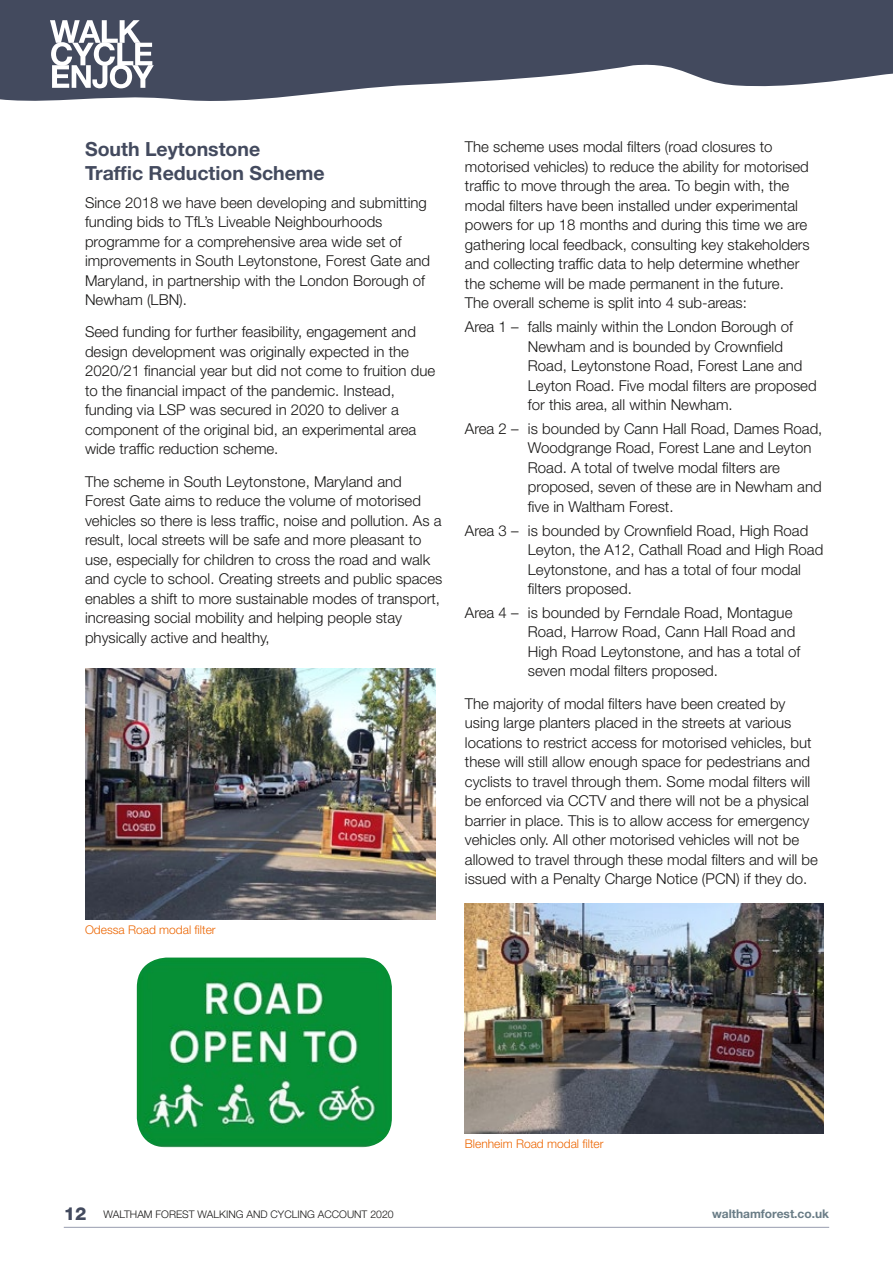
<style>
.page{position:relative;width:893px;height:1263px;background:#fff}
.page>*{position:absolute;margin:0;border:0;box-sizing:border-box;transform-origin:0 0}
.t1{font:700 19.5px/24px "Helvetica Neue LT Std";color:#434a5e}
.t2{font:300 15px/19.5px "Helvetica Neue LT Std";color:#181716}
.t3{font:300 12px "Helvetica Neue LT Std";color:#ec6500}
.t4{font:700 12px "Helvetica Neue LT Std";color:#697c86}
.t5{font:300 10.5px "Helvetica Neue LT Std";color:#181716}
.s1{font-weight:800;font-size:18px;color:#434a5e}
</style>
<div class="page">
<svg style="left:0;top:0;width:893px;height:101px;fill:#434a5e"></svg>
<svg style="left:50px;top:20px;width:104px;height:68px"></svg>
<img style="left:85px;top:668px;width:351px;height:251px">
<img style="left:137px;top:957px;width:255px;height:190px">
<img style="left:465px;top:904px;width:358px;height:229px">
<hr style="left:64px;top:1227px;width:765px;height:1px;background:#989daf">
<h1 class="t1" style="left:85px;top:136px;width:241px">South Leytonstone<br>Traffic Reduction Scheme</h1>
<p class="t2" style="left:85px;top:192px;width:347px">Since 2018 we have been developing and submitting funding bids to TfL’s Liveable Neighbourhoods programme for a comprehensive area wide set of improvements in South Leytonstone, Forest Gate and Maryland, in partnership with the London Borough of Newham (LBN).</p>
<p class="t2" style="left:85px;top:322px;width:352px">Seed funding for further feasibility, engagement and design development was originally expected in the 2020/21 financial year but did not come to fruition due to the financial impact of the pandemic. Instead, funding via LSP was secured in 2020 to deliver a component of the original bid, an experimental area wide traffic reduction scheme.</p>
<p class="t2" style="left:85px;top:471px;width:359px">The scheme in South Leytonstone, Maryland and Forest Gate aims to reduce the volume of motorised vehicles so there is less traffic, noise and pollution. As a result, local streets will be safe and more pleasant to use, especially for children to cross the road and walk and cycle to school. Creating streets and public spaces enables a shift to more sustainable modes of transport, increasing social mobility and helping people stay physically active and healthy,</p>
<p class="t3" style="left:85px;top:922px;width:132px">Odessa Road modal filter</p>
<p class="t2" style="left:465px;top:137px;width:346px">The scheme uses modal filters (road closures to motorised vehicles) to reduce the ability for motorised traffic to move through the area. To begin with, the modal filters have been installed under experimental powers for up 18 months and during this time we are gathering local feedback, consulting key stakeholders and collecting traffic data to help determine whether the scheme will be made permanent in the future.<br>The overall scheme is split into 4 sub-areas:</p>
<p class="t2" style="left:528px;top:317px;width:290px;text-indent:-63px">Area 1 – falls mainly within the London Borough of Newham and is bounded by Crownfield Road, Leytonstone Road, Forest Lane and Leyton Road. Five modal filters are proposed for this area, all within Newham.</p>
<p class="t2" style="left:528px;top:418px;width:296px;text-indent:-63px">Area 2 – is bounded by Cann Hall Road, Dames Road, Woodgrange Road, Forest Lane and Leyton Road. A total of twelve modal filters are proposed, seven of these are in Newham and five in Waltham Forest.</p>
<p class="t2" style="left:528px;top:520px;width:297px;text-indent:-63px">Area 3 – is bounded by Crownfield Road, High Road Leyton, the A12, Cathall Road and High Road Leytonstone, and has a total of four modal filters proposed.</p>
<p class="t2" style="left:528px;top:602px;width:274px;text-indent:-63px">Area 4 – is bounded by Ferndale Road, Montague Road, Harrow Road, Cann Hall Road and High Road Leytonstone, and has a total of seven modal filters proposed.</p>
<p class="t2" style="left:465px;top:693px;width:354px">The majority of modal filters have been created by using large planters placed in the streets at various locations to restrict access for motorised vehicles, but these will still allow enough space for pedestrians and cyclists to travel through them. Some modal filters will be enforced via CCTV and there will not be a physical barrier in place. This is to allow access for emergency vehicles only. All other motorised vehicles will not be allowed to travel through these modal filters and will be issued with a Penalty Charge Notice (PCN) if they do.</p>
<p class="t3" style="left:465px;top:1136px;width:140px">Blenheim Road modal filter</p>
<p class="t5" style="left:64px;top:1208px;width:331px"><span class="s1">12</span> WALTHAM FOREST WALKING AND CYCLING ACCOUNT 2020</p>
<p class="t4" style="left:712px;top:1207px;width:119px">walthamforest.co.uk</p>
</div>
